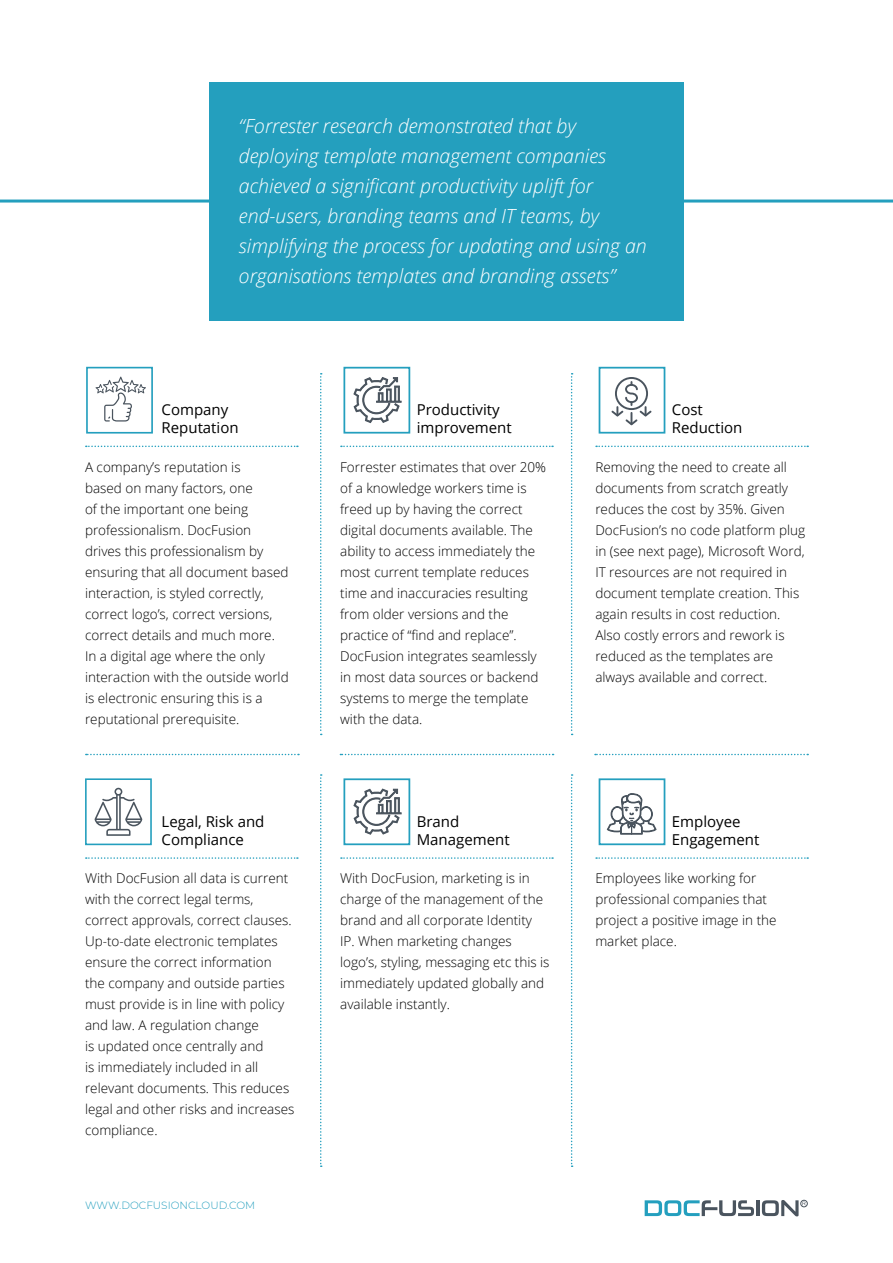
<style>
.page{position:relative;width:893px;height:1263px;background:#fff}
.page>*{position:absolute;margin:0;border:0;box-sizing:border-box;transform-origin:0 0}
.t1{font:italic 300 19.5px/30px "Open Sans";color:#fff}
.t2{font:15px/18px "Open Sans";color:#000}
.t3{font:300 13.5px/21px "Open Sans";color:#000}
.t4{font:300 10.5px "Montserrat";color:#249fbe}
</style>
<div class="page">
<svg style="left:645px;top:1200px;width:109px;height:16px"></svg>
<hr style="left:756px;top:1200px;width:3px;height:16px;background:#4a545e">
<div style="left:800px;top:1200px;width:7px;height:7px;border:1px solid #4a545e;border-radius:50%"></div>
<svg style="left:762px;top:1200px;width:44px;height:16px"></svg>
<div style="left:209px;top:82px;width:475px;height:238px;background:#249fbe"></div>
<hr style="left:0;top:200px;width:893px;height:3px;background:#249fbe">
<svg style="left:353px;top:377px;width:49px;height:46px"></svg>
<div style="left:343px;top:367px;width:67px;height:67px;border:2px solid #249fbe"></div>
<svg style="left:353px;top:788px;width:49px;height:47px"></svg>
<div style="left:343px;top:778px;width:67px;height:67px;border:2px solid #249fbe"></div>
<svg style="left:611px;top:377px;width:41px;height:48px"></svg>
<div style="left:599px;top:367px;width:66px;height:67px;border:2px solid #249fbe"></div>
<svg style="left:606px;top:793px;width:51px;height:42px"></svg>
<div style="left:599px;top:778px;width:66px;height:67px;border:2px solid #249fbe"></div>
<svg style="left:96px;top:377px;width:50px;height:44px"></svg>
<div style="left:86px;top:367px;width:67px;height:67px;border:2px solid #249fbe"></div>
<svg style="left:95px;top:788px;width:47px;height:48px"></svg>
<div style="left:85px;top:778px;width:67px;height:67px;border:2px solid #249fbe"></div>
<svg style="left:86px;top:857px;width:212px;height:2px"></svg>
<svg style="left:341px;top:857px;width:212px;height:2px"></svg>
<svg style="left:596px;top:857px;width:212px;height:2px"></svg>
<svg style="left:320px;top:774px;width:2px;height:393px"></svg>
<svg style="left:571px;top:774px;width:2px;height:393px"></svg>
<svg style="left:86px;top:446px;width:212px;height:1px"></svg>
<svg style="left:341px;top:446px;width:212px;height:1px"></svg>
<svg style="left:596px;top:446px;width:212px;height:1px"></svg>
<svg style="left:320px;top:373px;width:2px;height:362px"></svg>
<svg style="left:571px;top:373px;width:2px;height:362px"></svg>
<svg style="left:86px;top:754px;width:213px;height:1px"></svg>
<svg style="left:340px;top:754px;width:214px;height:1px"></svg>
<svg style="left:595px;top:754px;width:213px;height:1px"></svg>
<p class="t1" style="left:239px;top:111px;width:409px">“Forrester research demonstrated that by deploying template management companies achieved a significant productivity uplift for end-users, branding teams and IT teams, by simplifying the process for updating and using an organisations templates and branding assets”</p>
<p class="t2" style="left:162px;top:400px;width:79px">Company<br>Reputation</p>
<p class="t2" style="left:417px;top:400px;width:96px">Productivity improvement</p>
<p class="t2" style="left:672px;top:400px;width:72px">Cost<br>Reduction</p>
<p class="t3" style="left:85px;top:456px;width:205px">A company’s reputation is<br>based on many factors, one<br>of the important one being professionalism. DocFusion drives this professionalism by ensuring that all document based interaction, is styled correctly, correct logo’s, correct versions, correct details and much more.<br>In a digital age where the only interaction with the outside world is electronic ensuring this is a reputational prerequisite.</p>
<p class="t3" style="left:340px;top:456px;width:207px">Forrester estimates that over 20% of a knowledge workers time is freed up by having the correct digital documents available. The ability to access immediately the most current template reduces time and inaccuracies resulting from older versions and the practice of “find and replace”.<br>DocFusion integrates seamlessly in most data sources or backend systems to merge the template with the data.</p>
<p class="t3" style="left:595px;top:456px;width:211px">Removing the need to create all documents from scratch greatly reduces the cost by 35%. Given<br>DocFusion’s no code platform plug in (see next page), Microsoft Word,<br>IT resources are not required in document template creation. This again results in cost reduction.<br>Also costly errors and rework is reduced as the templates are always available and correct.</p>
<p class="t2" style="left:162px;top:812px;width:104px">Legal, Risk and<br>Compliance</p>
<p class="t2" style="left:417px;top:812px;width:94px">Brand<br>Management</p>
<p class="t2" style="left:672px;top:812px;width:89px">Employee<br>Engagement</p>
<p class="t3" style="left:85px;top:867px;width:211px">With DocFusion all data is current with the correct legal terms, correct approvals, correct clauses.<br>Up-to-date electronic templates ensure the correct information the company and outside parties must provide is in line with policy and law. A regulation change<br>is updated once centrally and<br>is immediately included in all relevant documents. This reduces legal and other risks and increases compliance.</p>
<p class="t3" style="left:340px;top:867px;width:211px">With DocFusion, marketing is in charge of the management of the brand and all corporate Identity<br>IP. When marketing changes logo’s, styling, messaging etc this is immediately updated globally and available instantly.</p>
<p class="t3" style="left:595px;top:867px;width:183px">Employees like working for professional companies that project a positive image in the market place.</p>
<p class="t4" style="left:85px;top:1198px;width:172px">WWW.DOCFUSIONCLOUD.COM</p>
</div>
